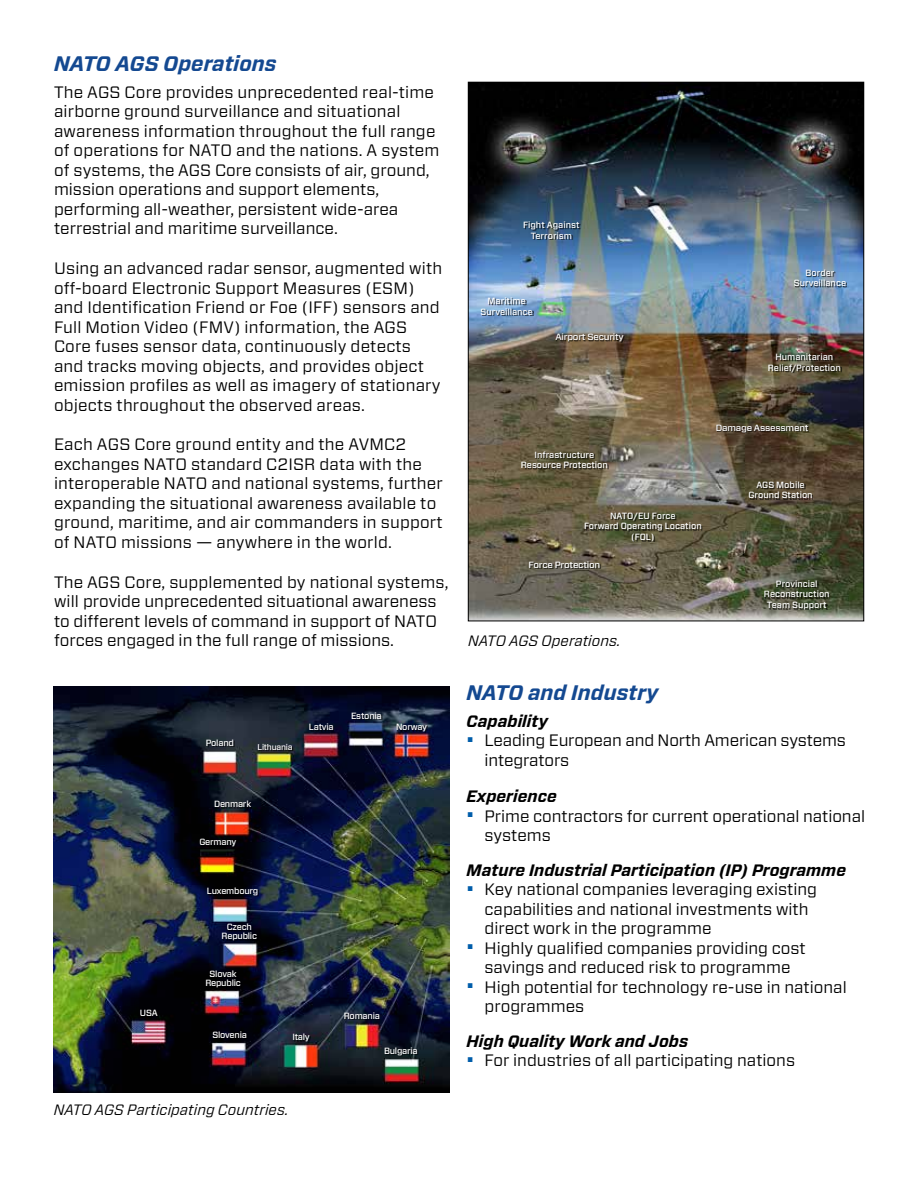
<style>
.page{position:relative;width:918px;height:1188px;background:#fff}
.page>*{position:absolute;margin:0;border:0;box-sizing:border-box;transform-origin:0 0}
.t1{font:italic 700 21px "Forza";color:#144991}
.t2{font:16.5px/19.5px "Forza";letter-spacing:.005em;color:#000}
.t3{font:italic 700 16.5px "Forza";color:#000}
.t4{font:italic 15px "Forza";color:#000}
.t5{font:500 9px/10.5px "Forza";color:#fff;text-align:center}
.t6{font:500 9px/9px "Forza";letter-spacing:-.025em;color:#fff;text-align:center}
.t7{font:500 9px "Forza";letter-spacing:-.025em;color:#fff;scale:1.07 1}
.t8{font:500 8.4px "Forza";letter-spacing:-.025em;color:#fff}
.s1{font-weight:700;font-style:italic}
</style>
<div class="page">
<img style="left:470px;top:84px;width:392px;height:535px">
<img style="left:54px;top:687px;width:395px;height:406px">
<div style="left:398px;top:725px;width:30px;height:8px;background:#000;opacity:.75"></div>
<div style="left:353px;top:713px;width:29px;height:7px;background:#000;opacity:.75"></div>
<div style="left:311px;top:725px;width:23px;height:6px;background:#000;opacity:.75"></div>
<div style="left:259px;top:745px;width:34px;height:6px;background:#000;opacity:.75"></div>
<div style="left:208px;top:741px;width:26px;height:6px;background:#000;opacity:.75"></div>
<div style="left:216px;top:802px;width:36px;height:6px;background:#000;opacity:.75"></div>
<div style="left:201px;top:840px;width:37px;height:8px;background:#000"></div>
<div style="left:209px;top:889px;width:50px;height:8px;background:#000;opacity:.75"></div>
<div style="left:223px;top:925px;width:35px;height:17px;background:#000;opacity:.75"></div>
<div style="left:207px;top:971px;width:34px;height:17px;background:#000"></div>
<div style="left:142px;top:1011px;width:17px;height:6px;background:#000"></div>
<div style="left:214px;top:1032px;width:33px;height:7px;background:#000;opacity:.75"></div>
<div style="left:294px;top:1034px;width:17px;height:9px;background:#000;opacity:.75"></div>
<div style="left:346px;top:1013px;width:34px;height:7px;background:#000;opacity:.75"></div>
<div style="left:386px;top:1048px;width:32px;height:8px;background:#000;opacity:.75"></div>
<div style="left:557px;top:335px;width:68px;height:8px;background:#000;opacity:.75"></div>
<div style="left:525px;top:223px;width:55px;height:17px;background:#000;opacity:.75"></div>
<div style="left:482px;top:299px;width:51px;height:17px;background:#000;opacity:.75"></div>
<div style="left:796px;top:270px;width:51px;height:17px;background:#000;opacity:.75"></div>
<div style="left:770px;top:355px;width:71px;height:18px;background:#000;opacity:.75"></div>
<div style="left:718px;top:425px;width:91px;height:8px;background:#000;opacity:.75"></div>
<div style="left:523px;top:452px;width:85px;height:17px;background:#000;opacity:.75"></div>
<div style="left:530px;top:562px;width:71px;height:7px;background:#000;opacity:.75"></div>
<div style="left:586px;top:513px;width:116px;height:29px;background:#000;opacity:.75"></div>
<div style="left:750px;top:482px;width:63px;height:18px;background:#000;opacity:.75"></div>
<div style="left:766px;top:581px;width:64px;height:29px;background:#000;opacity:.75"></div>
<p class="t1" style="left:54px;top:50px;width:224px">NATO AGS Operations</p>
<p class="t2" style="left:54px;top:82px;width:387px">The AGS Core provides unprecedented real-time airborne ground surveillance and situational awareness information throughout the full range of operations for NATO and the nations. A system of systems, the AGS Core consists of air, ground, mission operations and support elements, performing all-weather, persistent wide-area terrestrial and maritime surveillance.</p>
<p class="t2" style="left:54px;top:258px;width:390px">Using an advanced radar sensor, augmented with off-board Electronic Support Measures (ESM) and Identification Friend or Foe (IFF) sensors and Full Motion Video (FMV) information, the AGS Core fuses sensor data, continuously detects and tracks moving objects, and provides object emission profiles as well as imagery of stationary objects throughout the observed areas.</p>
<p class="t2" style="left:54px;top:435px;width:390px">Each AGS Core ground entity and the AVMC2 exchanges NATO standard C2ISR data with the interoperable NATO and national systems, further expanding the situational awareness available to ground, maritime, and air commanders in support of NATO missions — anywhere in the world.</p>
<p class="t2" style="left:54px;top:572px;width:396px">The AGS Core, supplemented by national systems, will provide unprecedented situational awareness to different levels of command in support of NATO forces engaged in the full range of missions.</p>
<p class="t5" style="left:206px;top:738px;width:30px">Poland</p>
<p class="t8" style="left:258px;top:741px;width:37px">Lithuania</p>
<p class="t5" style="left:309px;top:722px;width:26px">Latvia</p>
<p class="t6" style="left:351px;top:711px;width:32px">Estonia</p>
<p class="t5" style="left:396px;top:722px;width:33px">Norway</p>
<p class="t6" style="left:214px;top:800px;width:39px">Denmark</p>
<p class="t6" style="left:199px;top:838px;width:39px">Germany</p>
<p class="t5" style="left:140px;top:1008px;width:19px">USA</p>
<p class="t6" style="left:207px;top:887px;width:53px">Luxembourg</p>
<p class="t6" style="left:222px;top:923px;width:37px">Czech<br>Republic</p>
<p class="t6" style="left:205px;top:969px;width:37px">Slovak<br>Republic</p>
<p class="t6" style="left:212px;top:1030px;width:36px">Slovenia</p>
<p class="t5" style="left:292px;top:1032px;width:19px">Italy</p>
<p class="t4" style="left:54px;top:1100px;width:236px">NATO AGS Participating Countries.</p>
<p class="t6" style="left:344px;top:1011px;width:38px">Romania</p>
<p class="t6" style="left:384px;top:1046px;width:35px">Bulgaria</p>
<p class="t5" style="left:523px;top:220px;width:58px">Fight Against<br>Terrorism</p>
<p class="t5" style="left:481px;top:296px;width:54px">Maritime<br>Surveillance</p>
<p class="t7" style="left:555px;top:331px;width:66px">Airport Security</p>
<p class="t5" style="left:794px;top:267px;width:54px">Border<br>Surveillance</p>
<p class="t5" style="left:768px;top:352px;width:75px">Humanitarian<br>Relief/Protection</p>
<p class="t5" style="left:521px;top:449px;width:89px">Infrastructure<br>Resource Protection</p>
<p class="t5" style="left:584px;top:511px;width:119px">NATO/EU Force<br>Forward Operating Location (FOL)</p>
<p class="t7" style="left:528px;top:559px;width:69px">Force Protection</p>
<p class="t4" style="left:468px;top:631px;width:154px">NATO AGS Operations.</p>
<p class="t7" style="left:716px;top:421px;width:88px">Damage Assessment</p>
<p class="t5" style="left:749px;top:480px;width:66px">AGS Mobile<br>Ground Station</p>
<p class="t5" style="left:764px;top:578px;width:67px">Provincial<br>Reconstruction<br>Team Support</p>
<p class="t1" style="left:467px;top:679px;width:193px">NATO and Industry</p>
<p class="t3" style="left:467px;top:710px;width:83px">Capability</p>
<p class="t2" style="left:467px;top:730px;width:381px"><sup>.</sup> Leading European and North American systems</p>
<p class="t2" style="left:485px;top:750px;width:86px">integrators</p>
<p class="t3" style="left:467px;top:785px;width:92px">Experience</p>
<p class="t2" style="left:467px;top:806px;width:400px"><sup>.</sup> Prime contractors for current operational national</p>
<p class="t2" style="left:485px;top:826px;width:68px">systems</p>
<p class="t3" style="left:467px;top:859px;width:381px">Mature Industrial Participation (IP) Programme</p>
<p class="t2" style="left:467px;top:880px;width:352px"><sup>.</sup> Key national companies leveraging existing</p>
<p class="t2" style="left:485px;top:899px;width:325px">capabilities and national investments with</p>
<p class="t2" style="left:485px;top:919px;width:228px">direct work in the programme</p>
<p class="t2" style="left:467px;top:938px;width:341px"><sup>.</sup> Highly qualified companies providing cost</p>
<p class="t2" style="left:485px;top:958px;width:308px">savings and reduced risk to programme</p>
<p class="t2" style="left:467px;top:977px;width:382px"><sup>.</sup> High potential for technology re-use in national</p>
<p class="t2" style="left:485px;top:997px;width:101px">programmes</p>
<p class="t2" style="left:467px;top:1031px;width:330px"><span class="s1">High Quality Work and Jobs<br></span><sup>.</sup> For industries of all participating nations</p>
</div>
